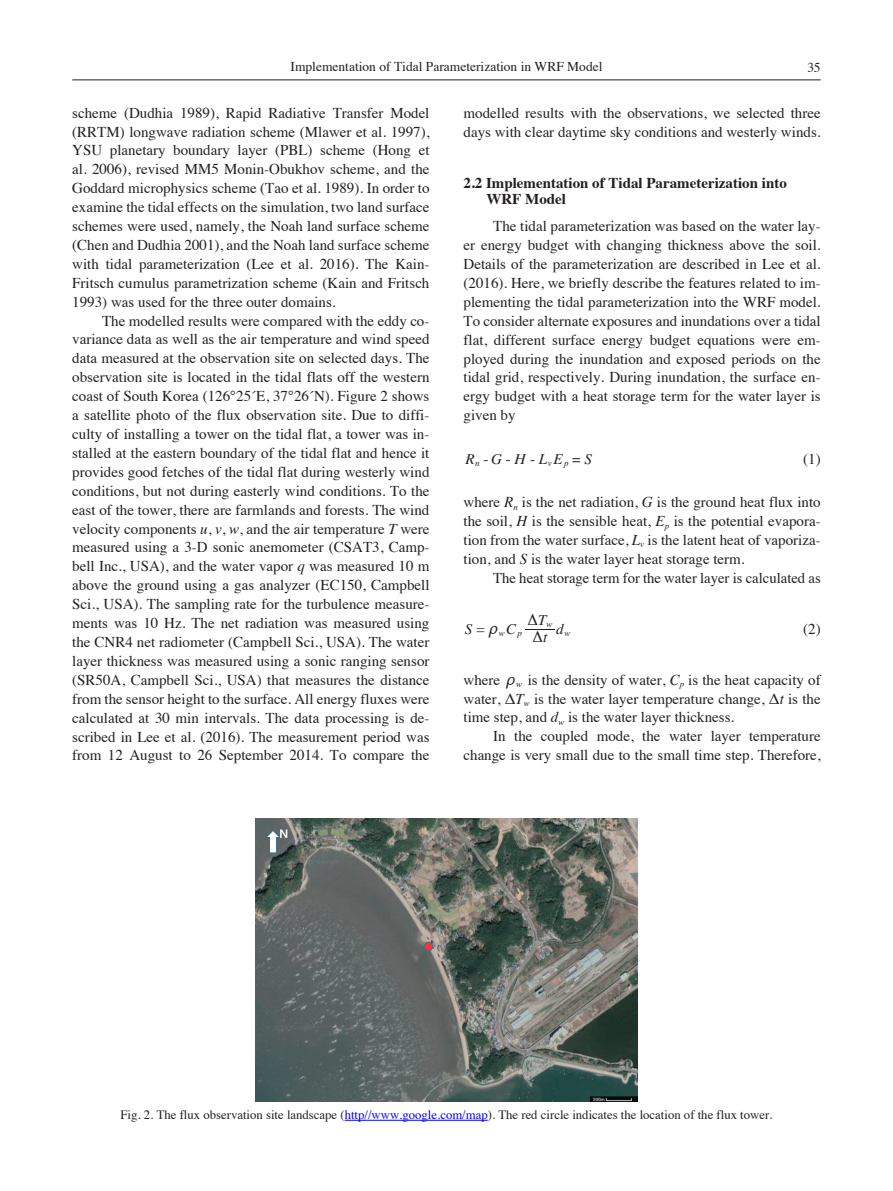
<style>
.page{position:relative;width:893px;height:1191px;background:#fff}
.page>*{position:absolute;margin:0;border:0;box-sizing:border-box;transform-origin:0 0}
.M-Text{font:15px/18.9px "Times";color:#231f20;text-align:justify}
.M-Text_TFP{font:15px/18.9px "Times";color:#231f20;text-align:justify}
.M-Text_0_Indent{font:15px/18.9px "Times";color:#231f20;text-align:justify}
.M-Title2{font:700 15px/15.8px "Times";color:#231f20}
.t1{font:italic 15px "Times";color:#231f20}
.M-Text_Eq{font:15px "Times";color:#231f20}
.t2{font:15px "MM Greek";color:#231f20}
.t3{font:13.5px "Times";color:#231f20}
.M-Caption{font:12.75px "Times";color:#231f20}
.t4{font:italic 9px "Times";color:#231f20}
.s1{font-style:italic}
.s2{font-style:normal}
.s3{font-family:"MM Greek"}
.s4{font-family:"Times";font-style:italic}
.s5{font-family:"MM Greek";font-style:italic}
.s6{color:#00f}
</style>
<div class="page">
<hr style="left:72px;top:79px;width:749px;height:1px;background:#231f20">
<hr style="left:525px;top:629px;width:30px;height:1px;background:#231f20">
<img style="left:255px;top:818px;width:383px;height:283px">
<hr style="left:345px;top:1120px;width:143px;height:1px;background:#00f">
<p class="t3" style="left:290px;top:54px;width:313px">Implementation of Tidal Parameterization in WRF Model</p>
<p class="t3" style="left:808px;top:55px;width:15px">35</p>
<p class="M-Text" style="left:72px;top:102px;width:359px">scheme (Dudhia 1989), Rapid Radiative Transfer Model (RRTM) longwave radiation scheme (Mlawer et al. 1997), YSU planetary boundary layer (PBL) scheme (Hong et al. 2006), revised MM5 Monin-Obukhov scheme, and the Goddard microphysics scheme (Tao et al. 1989). In order to examine the tidal effects on the simulation, two land surface schemes were used, namely, the Noah land surface scheme (Chen and Dudhia 2001), and the Noah land surface scheme with tidal parameterization (Lee et al. 2016). The Kain-Fritsch cumulus parametrization scheme (Kain and Fritsch 1993) was used for the three outer domains.</p>
<p class="M-Text" style="left:72px;top:310px;width:359px;text-indent:30px">The modelled results were compared with the eddy co&shy;variance data as well as the air temperature and wind speed data measured at the observation site on selected days. The observation site is located in the tidal flats off the western coast of South Korea (126°25´E, 37°26´N). Figure 2 shows a satellite photo of the flux observation site. Due to diffi&shy;culty of installing a tower on the tidal flat, a tower was in&shy;stalled at the eastern boundary of the tidal flat and hence it provides good fetches of the tidal flat during westerly wind conditions, but not during easterly wind conditions. To the east of the tower, there are farmlands and forests. The wind velocity components <span class="s1">u</span>, <span class="s1">v</span>, <span class="s1">w</span>, and the air temperature <span class="s1">T</span> were measured using a 3-D sonic anemometer (CSAT3, Camp&shy;bell Inc., USA), and the water vapor <span class="s1">q</span> was measured 10 m above the ground using a gas analyzer (EC150, Campbell Sci., USA). The sampling rate for the turbulence measure&shy;ments was 10 Hz. The net radiation was measured using the CNR4 net radiometer (Campbell Sci., USA). The water layer thickness was measured using a sonic ranging sensor (SR50A, Campbell Sci., USA) that measures the distance from the sensor height to the surface. All energy fluxes were calculated at 30 min intervals. The data processing is de&shy;scribed in Lee et al. (2016). The measurement period was from 12 August to 26 September 2014. To compare the</p>
<p class="M-Text" style="left:463px;top:102px;width:359px">modelled results with the observations, we selected three days with clear daytime sky conditions and westerly winds.</p>
<p class="M-Title2" style="left:486px;top:173px;width:302px;text-indent:-23px">2.2 Implementation of Tidal Parameterization into<br>WRF Model</p>
<p class="M-Text_TFP" style="left:463px;top:215px;width:359px;text-indent:30px">The tidal parameterization was based on the water lay&shy;er energy budget with changing thickness above the soil.<br>Details of the parameterization are described in Lee et al. (2016). Here, we briefly describe the features related to im&shy;plementing the tidal parameterization into the WRF model.<br>To consider alternate exposures and inundations over a tidal flat, different surface energy budget equations were em&shy;ployed during the inundation and exposed periods on the tidal grid, respectively. During inundation, the surface en&shy;ergy budget with a heat storage term for the water layer is given by</p>
<p class="t1" style="left:465px;top:446px;width:38px">R G</p>
<p class="t4" style="left:475px;top:455px;width:6px">n</p>
<p class="t4" style="left:548px;top:455px;width:5px">v</p>
<p class="M-Text" style="left:483px;top:448px;width:81px">- -<span class="s1">H L</span>- <span class="s1">E</span></p>
<p class="M-Text" style="left:572px;top:448px;width:21px">=<span class="s1">S</span></p>
<p class="t4" style="left:564px;top:455px;width:6px">p</p>
<p class="M-Text_Eq" style="left:803px;top:445px;width:19px">(1)</p>
<p class="M-Text_0_Indent" style="left:463px;top:491px;width:359px">where <span class="s1">R</span><sub>n</sub> is the net radiation, <span class="s1">G</span> is the ground heat flux into the soil, <span class="s1">H</span> is the sensible heat, <span class="s1">E</span><sub>p</sub> is the potential evapora&shy;tion from the water surface, <span class="s1">L</span><sub>v</sub> is the latent heat of vaporiza&shy;tion, and <span class="s1">S</span> is the water layer heat storage term.</p>
<p class="M-Text" style="left:493px;top:567px;width:329px">The heat storage term for the water layer is calculated as</p>
<p class="t1" style="left:465px;top:616px;width:35px">S <span class="s2">=</span> <span class="s3">t</span></p>
<p class="t1" style="left:506px;top:616px;width:12px">C</p>
<p class="t2" style="left:527px;top:613px;width:21px">D<span class="s4">T</span></p>
<p class="t4" style="left:546px;top:616px;width:8px">w</p>
<p class="t1" style="left:556px;top:616px;width:9px">d</p>
<p class="t4" style="left:564px;top:625px;width:8px">w</p>
<p class="M-Text_Eq" style="left:803px;top:615px;width:19px">(2)</p>
<p class="M-Text_0_Indent" style="left:463px;top:669px;width:359px">where <span class="s5">t</span><sub>w</sub> is the density of water, <span class="s1">C</span><sub>p</sub> is the heat capacity of water, Δ<span class="s1">T</span><sub>w</sub> is the water layer temperature change, Δ<span class="s1">t</span> is the time step, and <span class="s1">d</span><sub>w</sub> is the water layer thickness.</p>
<p class="M-Text" style="left:463px;top:725px;width:359px;text-align:right">In the coupled mode, the water layer temperature change is very small due to the small time step. Therefore,</p>
<p class="t2" style="left:532px;top:630px;width:16px">D<span class="s4">t</span></p>
<p class="t4" style="left:499px;top:625px;width:8px">w</p>
<p class="t4" style="left:518px;top:625px;width:6px">p</p>
<p class="M-Caption" style="left:121px;top:1103px;width:653px">Fig. 2. The flux observation site landscape (<span class="s6">http//www.google.com/map</span>). The red circle indicates the location of the flux tower.</p>
</div>
